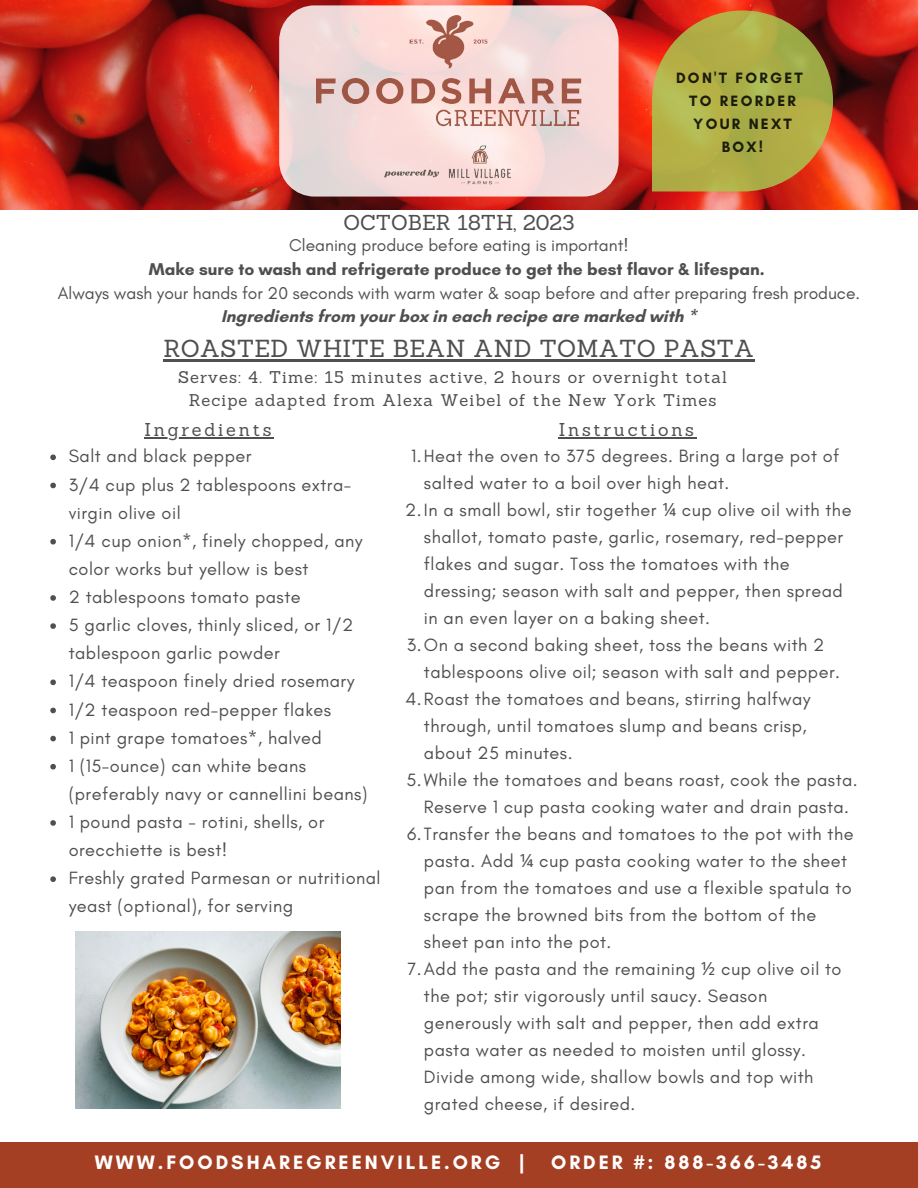
<style>
.page{position:relative;width:918px;height:1188px;background:#fff}
.page>*{position:absolute;margin:0;border:0;box-sizing:border-box;transform-origin:0 0}
.t1{font:24px "Sanchez";letter-spacing:.01em;color:#4f4f4f}
.t2{font:21px "Sanchez";color:#4f4f4f}
.t3{font:700 19.8px "Glacial Indifference";letter-spacing:.15em;color:#fff}
.t4{font:18.15px/27px "Glacial Indifference";letter-spacing:.025em;color:#4f4f4f}
.t5{font:18.15px "Sanchez";letter-spacing:.15em;color:#4f4f4f}
.t6{font:17.4px "Glacial Indifference";color:#4f4f4f}
.t7{font:700 17.4px "Glacial Indifference";color:#4f4f4f}
.t8{font:16.5px "Sanchez";letter-spacing:.065em;color:#4f4f4f}
.t9{font:700 15.3px/22.8px "Glacial Indifference";letter-spacing:.15em;color:#000;text-align:center}
.s1{font-family:"Noto Sans"}
</style>
<div class="page">
<div style="left:0;top:1142px;width:918px;height:46px;background:#a53f23"></div>
<img style="left:0;top:0;width:918px;height:210px">
<svg style="left:652px;top:10px;width:181px;height:182px;background:#b0983f"></svg>
<svg style="left:279px;top:5px;width:340px;height:192px;background:#f0d5d4"></svg>
<img style="left:317px;top:15px;width:264px;height:172px">
<img style="left:76px;top:932px;width:264px;height:176px">
<hr style="left:164px;top:359px;width:591px;height:2px;background:#4f4f4f">
<hr style="left:559px;top:437px;width:138px;height:1px;background:#4f4f4f">
<hr style="left:145px;top:437px;width:129px;height:1px;background:#4f4f4f">
<svg style="left:50px;top:455px;width:6px;height:5px"></svg>
<svg style="left:50px;top:483px;width:6px;height:5px"></svg>
<svg style="left:50px;top:539px;width:6px;height:6px"></svg>
<svg style="left:50px;top:595px;width:6px;height:6px"></svg>
<svg style="left:50px;top:623px;width:6px;height:6px"></svg>
<svg style="left:50px;top:680px;width:6px;height:5px"></svg>
<svg style="left:50px;top:708px;width:6px;height:5px"></svg>
<svg style="left:50px;top:736px;width:6px;height:5px"></svg>
<svg style="left:50px;top:764px;width:6px;height:6px"></svg>
<svg style="left:50px;top:820px;width:6px;height:6px"></svg>
<svg style="left:50px;top:876px;width:6px;height:6px"></svg>
<p class="t2" style="left:343px;top:208px;width:233px">OCTOBER 18TH, 2023</p>
<p class="t9" style="left:676px;top:66px;width:128px">DON'T FORGET<br>TO REORDER<br>YOUR NEXT<br>BOX!</p>
<p class="t6" style="left:289px;top:235px;width:341px">Cleaning produce before eating is important!</p>
<p class="t7" style="left:149px;top:259px;width:617px">Make sure to wash and refrigerate produce to get the best flavor &amp; lifespan.</p>
<p class="t6" style="left:58px;top:282px;width:804px">Always wash your hands for 20 seconds with warm water &amp; soap before and after preparing fresh produce.</p>
<p class="t7" style="left:221px;top:306px;width:477px">Ingredients from your box in each recipe are marked with *</p>
<p class="t1" style="left:164px;top:333px;width:592px">ROASTED WHITE BEAN AND TOMATO PASTA</p>
<p class="t8" style="left:178px;top:367px;width:550px">Serves: 4. Time: 15 minutes active, 2 hours or overnight total</p>
<p class="t8" style="left:189px;top:389px;width:529px">Recipe adapted from Alexa Weibel of the New York Times</p>
<p class="t5" style="left:145px;top:418px;width:128px">Ingredients</p>
<p class="t5" style="left:559px;top:418px;width:137px">Instructions</p>
<p class="t4" style="left:69px;top:443px;width:184px">Salt and black pepper</p>
<p class="t4" style="left:69px;top:470px;width:284px;line-height:28.2px">3/4 cup plus 2 tablespoons extra&shy;virgin olive oil</p>
<p class="t4" style="left:69px;top:526px;width:295px;line-height:28.2px">1/4 cup onion*, finely chopped, any color works but yellow is best</p>
<p class="t4" style="left:69px;top:583px;width:233px">2 tablespoons tomato paste</p>
<p class="t4" style="left:69px;top:611px;width:286px;line-height:28.2px">5 garlic cloves, thinly sliced, or 1/2 tablespoon garlic powder</p>
<p class="t4" style="left:69px;top:668px;width:287px">1/4 teaspoon finely dried rosemary</p>
<p class="t4" style="left:69px;top:696px;width:264px">1/2 teaspoon red-pepper flakes</p>
<p class="t4" style="left:69px;top:724px;width:255px">1 pint grape tomatoes*, halved</p>
<p class="t4" style="left:69px;top:751px;width:300px;line-height:28.2px">1 (15-ounce) can white beans (preferably navy or cannellini beans)</p>
<p class="t4" style="left:69px;top:808px;width:257px;line-height:28.2px">1 pound pasta - rotini, shells, or orecchiette is best!</p>
<p class="t4" style="left:69px;top:864px;width:313px;line-height:28.2px">Freshly grated Parmesan or nutritional yeast (optional), for serving</p>
<p class="t4" style="left:424px;top:442px;width:417px;text-indent:-13px">1.Heat the oven to 375 degrees. Bring a large pot of salted water to a boil over high heat.</p>
<p class="t4" style="left:424px;top:496px;width:429px;text-indent:-19px">2.In a small bowl, stir together <span class="s1">¼</span> cup olive oil with the shallot, tomato paste, garlic, rosemary, red-pepper flakes and sugar. Toss the tomatoes with the dressing; season with salt and pepper, then spread in an even layer on a baking sheet.</p>
<p class="t4" style="left:424px;top:631px;width:418px;text-indent:-17px">3.On a second baking sheet, toss the beans with 2 tablespoons olive oil; season with salt and pepper.</p>
<p class="t4" style="left:424px;top:685px;width:388px;text-indent:-19px">4.Roast the tomatoes and beans, stirring halfway through, until tomatoes slump and beans crisp, about 25 minutes.</p>
<p class="t4" style="left:406px;top:766px;width:453px;text-align:center">5.While the tomatoes and beans roast, cook the pasta.<br>Reserve 1 cup pasta cooking water and drain pasta.</p>
<p class="t4" style="left:424px;top:820px;width:431px;text-indent:-17px">6.Transfer the beans and tomatoes to the pot with the pasta. Add <span class="s1">¼</span> cup pasta cooking water to the sheet pan from the tomatoes and use a flexible spatula to scrape the browned bits from the bottom of the sheet pan into the pot.</p>
<p class="t4" style="left:424px;top:955px;width:419px;text-indent:-17px">7.Add the pasta and the remaining <span class="s1">½</span> cup olive oil to the pot; stir vigorously until saucy. Season generously with salt and pepper, then add extra pasta water as needed to moisten until glossy.<br>Divide among wide, shallow bowls and top with grated cheese, if desired.</p>
<p class="t3" style="left:95px;top:1150px;width:431px">WWW.FOODSHAREGREENVILLE.ORG |</p>
<p class="t3" style="left:551px;top:1150px;width:272px">ORDER #: 888-366-3485</p>
</div>
